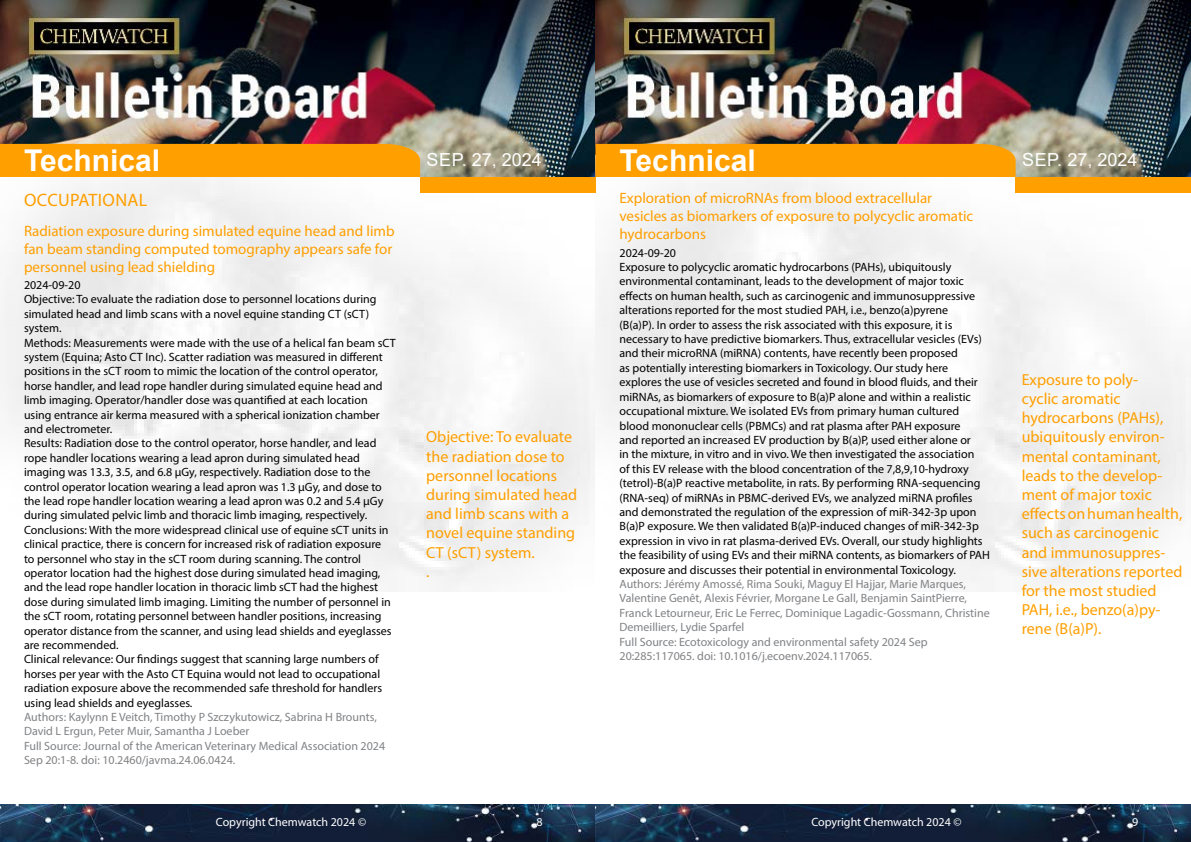
<style>
.page{position:relative;width:1191px;height:842px;background:#fff}
.page>*{position:absolute;margin:0;border:0;box-sizing:border-box;transform-origin:0 0}
.t1{font:700 30px "Arial";color:#fff}
.t2{font:18px "Arial";color:#fff}
.t3{font:18px "Myriad Pro";letter-spacing:.02em;color:#ff9f00}
.t4{font:16px/19.2px "Myriad Pro";color:#ff9f00}
.t5{font:15px/18px "Myriad Pro";color:#ff9f00}
.t6{font:12px/14.4px "Myriad Pro";color:#000}
.t7{font:12px/14.4px "Myriad Pro";color:#808285}
.t8{font:12px "Myriad Pro";color:#fff}
</style>
<div class="page">
<img style="left:0;top:0;width:1191px;height:592px">
<div style="left:420px;top:177px;width:175px;height:15px;background:#ff9f00"></div>
<div style="left:1015px;top:177px;width:176px;height:15px;background:#ff9f00"></div>
<div style="left:0;top:144px;width:420px;height:33px;background:#ff9f00"></div>
<div style="left:595px;top:144px;width:420px;height:33px;background:#ff9f00"></div>
<img style="left:0;top:804px;width:1191px;height:38px">
<h1 class="t1" style="left:24px;top:139px;width:138px">Technical</h1>
<h1 class="t1" style="left:619px;top:139px;width:138px">Technical</h1>
<h2 class="t3" style="left:24px;top:188px;width:125px">OCCUPATIONAL</h2>
<p class="t5" style="left:24px;top:221px;width:372px">Radiation exposure during simulated equine head and limb fan beam standing computed tomography appears safe for personnel using lead shielding</p>
<p class="t6" style="left:24px;top:277px;width:373px">2024-09-20<br>Objective: To evaluate the radiation dose to personnel locations during simulated head and limb scans with a novel equine standing CT (sCT) system.<br>Methods: Measurements were made with the use of a helical fan beam sCT system (Equina; Asto CT Inc). Scatter radiation was measured in different positions in the sCT room to mimic the location of the control operator, horse handler, and lead rope handler during simulated equine head and limb imaging. Operator/handler dose was quantified at each location using entrance air kerma measured with a spherical ionization chamber and electrometer.<br>Results: Radiation dose to the control operator, horse handler, and lead rope handler locations wearing a lead apron during simulated head imaging was 13.3, 3.5, and 6.8 µGy, respectively. Radiation dose to the control operator location wearing a lead apron was 1.3 µGy, and dose to the lead rope handler location wearing a lead apron was 0.2 and 5.4 µGy during simulated pelvic limb and thoracic limb imaging, respectively.<br>Conclusions: With the more widespread clinical use of equine sCT units in clinical practice, there is concern for increased risk of radiation exposure<br>to personnel who stay in the sCT room during scanning. The control operator location had the highest dose during simulated head imaging, and the lead rope handler location in thoracic limb sCT had the highest dose during simulated limb imaging. Limiting the number of personnel in the sCT room, rotating personnel between handler positions, increasing operator distance from the scanner, and using lead shields and eyeglasses are recommended.<br>Clinical relevance: Our findings suggest that scanning large numbers of horses per year with the Asto CT Equina would not lead to occupational radiation exposure above the recommended safe threshold for handlers using lead shields and eyeglasses.</p>
<p class="t7" style="left:24px;top:709px;width:363px">Authors: Kaylynn E Veitch, Timothy P Szczykutowicz, Sabrina H Brounts, David L Ergun, Peter Muir, Samantha J Loeber<br>Full Source: Journal of the American Veterinary Medical Association 2024<br>Sep 20:1-8. doi: 10.2460/javma.24.06.0424.</p>
<h2 class="t2" style="left:426px;top:148px;width:117px">Sep. 27, 2024</h2>
<h2 class="t2" style="left:1022px;top:148px;width:117px">Sep. 27, 2024</h2>
<p class="t5" style="left:619px;top:189px;width:355px">Exploration of microRNAs from blood extracellular vesicles as biomarkers of exposure to polycyclic aromatic hydrocarbons</p>
<p class="t6" style="left:619px;top:245px;width:372px">2024-09-20<br>Exposure to polycyclic aromatic hydrocarbons (PAHs), ubiquitously environmental contaminant, leads to the development of major toxic effects on human health, such as carcinogenic and immunosuppressive alterations reported for the most studied PAH, i.e., benzo(a)pyrene<br>(B(a)P). In order to assess the risk associated with this exposure, it is necessary to have predictive biomarkers. Thus, extracellular vesicles (EVs) and their microRNA (miRNA) contents, have recently been proposed<br>as potentially interesting biomarkers in Toxicology. Our study here explores the use of vesicles secreted and found in blood fluids, and their miRNAs, as biomarkers of exposure to B(a)P alone and within a realistic occupational mixture. We isolated EVs from primary human cultured blood mononuclear cells (PBMCs) and rat plasma after PAH exposure<br>and reported an increased EV production by B(a)P, used either alone or<br>in the mixture, in vitro and in vivo. We then investigated the association<br>of this EV release with the blood concentration of the 7,8,9,10-hydroxy (tetrol)-B(a)P reactive metabolite, in rats. By performing RNA-sequencing (RNA-seq) of miRNAs in PBMC-derived EVs, we analyzed miRNA profiles and demonstrated the regulation of the expression of miR-342-3p upon B(a)P exposure. We then validated B(a)P-induced changes of miR-342-3p expression in vivo in rat plasma-derived EVs. Overall, our study highlights the feasibility of using EVs and their miRNA contents, as biomarkers of PAH exposure and discusses their potential in environmental Toxicology.</p>
<p class="t7" style="left:619px;top:576px;width:372px">Authors: Jérémy Amossé, Rima Souki, Maguy El Hajjar, Marie Marques, Valentine Genêt, Alexis Février, Morgane Le Gall, Benjamin SaintPierre, Franck Letourneur, Eric Le Ferrec, Dominique Lagadic-Gossmann, Christine Demeilliers, Lydie Sparfel<br>Full Source: Ecotoxicology and environmental safety 2024 Sep 20:285:117065. doi: 10.1016/j.ecoenv.2024.117065.</p>
<p class="t4" style="left:1021px;top:369px;width:162px">Exposure to poly-<br>cyclic aromatic hydrocarbons (PAHs), ubiquitously environ&shy;mental contaminant, leads to the develop&shy;ment of major toxic effects on human health, such as carcinogenic and immunosuppres&shy;sive alterations reported for the most studied<br>PAH, i.e., benzo(a)py&shy;rene (B(a)P).</p>
<h3 class="t4" style="left:426px;top:427px;width:153px">Objective: To evaluate the radiation dose to personnel locations during simulated head and limb scans with a novel equine standing<br>CT (sCT) system.<br>.</h3>
<p class="t8" style="left:216px;top:815px;width:152px">Copyright Chemwatch 2024 ©</p>
<p class="t8" style="left:536px;top:815px;width:8px">8</p>
<p class="t8" style="left:811px;top:815px;width:152px">Copyright Chemwatch 2024 ©</p>
<p class="t8" style="left:1132px;top:815px;width:8px">9</p>
</div>
